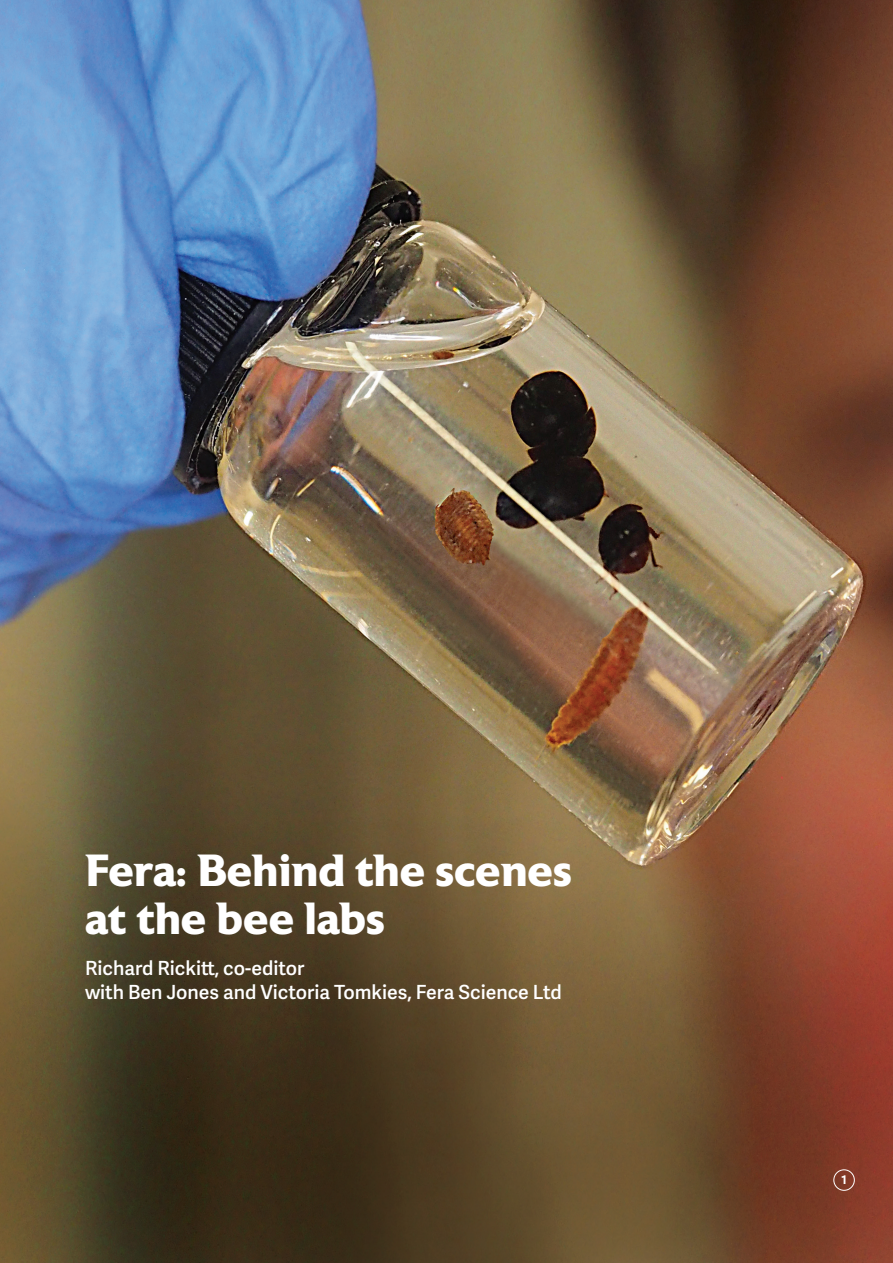
<style>
.page{position:relative;width:893px;height:1263px;background:#fff}
.page>*{position:absolute;margin:0;border:0;box-sizing:border-box;transform-origin:0 0}
.t1{font:700 45px/48px "Astoria";color:#fff}
.t2{font:600 19.5px/24px "Adelle Sans";color:#fff}
.t3{font:700 12px "Adelle Sans";color:#fff}
</style>
<div class="page">
<img style="left:0;top:0;width:893px;height:1263px">
<div style="left:833px;top:1169px;width:22px;height:22px;border:1px solid #fff;border-radius:50%"></div>
<h1 class="t1" style="left:85px;top:847px;width:488px">Fera: Behind the scenes at the bee labs</h1>
<p class="t2" style="left:85px;top:956px;width:478px">Richard Rickit, co-editor<br>with Ben Jones and Victoria Tomkies, Fera Science Ltd</p>
<p class="t3" style="left:841px;top:1171px;width:7px">1</p>
</div>
